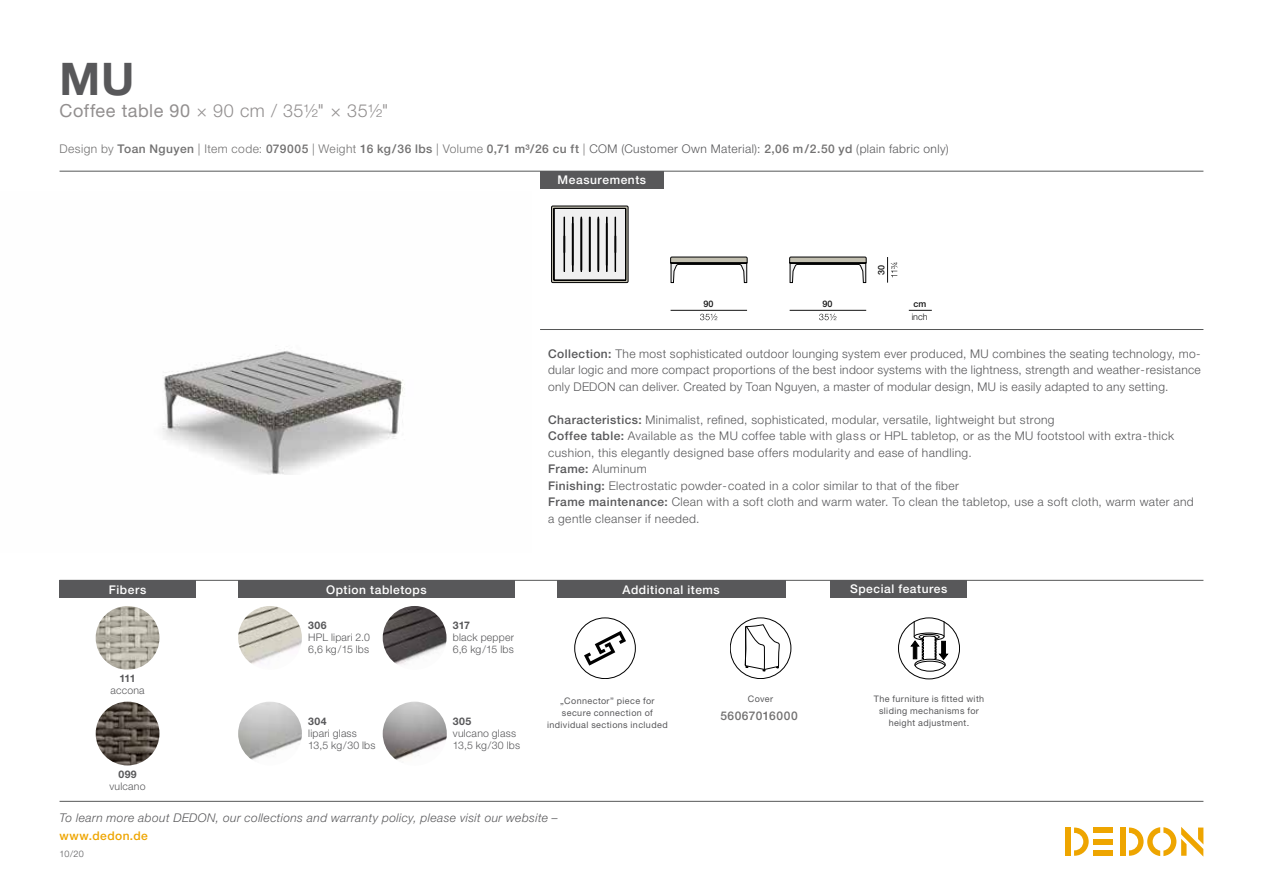
<style>
.page{position:relative;width:1263px;height:893px;background:#fff}
.page>*{position:absolute;margin:0;border:0;box-sizing:border-box;transform-origin:0 0}
.t1{font:700 45px "Helvetica Neue LT";color:#58585a}
.t2{font:300 18px "Helvetica Neue LT";letter-spacing:.025em;color:#928f8f}
.t3{font:300 12px/16.5px "Helvetica Neue LT";letter-spacing:.035em;color:#58585a;text-align:justify}
.t4{font:500 12px "Helvetica Neue LT";letter-spacing:.04em;color:#727171}
.t5{font:italic 300 12px "Helvetica Neue LT";letter-spacing:.035em;color:#58585a}
.t6{font:500 12px "Helvetica Neue LT";letter-spacing:.045em;color:#fff}
.t7{font:500 12px "Helvetica Neue LT";letter-spacing:.035em;color:#eea500}
.t8{font:300 10.5px/12px "Helvetica Neue LT";letter-spacing:.02em;color:#58585a}
.t9{font:700 10.5px "Helvetica Neue LT";letter-spacing:.04em;color:#58585a}
.t10{font:9px/12px "Helvetica Neue LT";letter-spacing:.04em;color:#58585a;text-align:center}
.t11{font:500 9px "Helvetica Neue LT";color:#121212}
.t12{font:300 9px "Helvetica Neue LT";color:#58585a}
.t13{font:300 9px "Helvetica Neue LT";color:#121212}
.s1{font-weight:400}
.s2{font-weight:300}
.s3{font-weight:300;color:#58585a}
.s4{font-weight:500}
</style>
<div class="page">
<div style="left:1120px;top:827px;width:5px;height:29px;background:#eea500"></div>
<div style="left:1094px;top:827px;width:19px;height:6px;background:#eea500"></div>
<div style="left:1094px;top:850px;width:19px;height:6px;background:#eea500"></div>
<div style="left:1094px;top:839px;width:19px;height:5px;background:#eea500"></div>
<svg style="left:1074px;top:827px;width:15px;height:29px"></svg>
<div style="left:1065px;top:827px;width:6px;height:29px;background:#eea500"></div>
<svg style="left:1129px;top:827px;width:74px;height:29px"></svg>
<hr style="left:60px;top:801px;width:1143px;height:1px;background:#565757">
<hr style="left:60px;top:580px;width:1143px;height:1px;background:#565757">
<hr style="left:60px;top:171px;width:1143px;height:1px;background:#565757">
<hr style="left:540px;top:329px;width:663px;height:1px;background:#565757">
<div style="left:540px;top:171px;width:124px;height:17px;background:#58585a"></div>
<div style="left:557px;top:581px;width:228px;height:17px;background:#58585a"></div>
<div style="left:238px;top:580px;width:276px;height:18px;background:#58585a"></div>
<svg style="left:909px;top:310px;width:23px;height:1px"></svg>
<svg style="left:819px;top:314px;width:17px;height:6px"></svg>
<hr style="left:790px;top:310px;width:76px;height:1px;background:#121212">
<svg style="left:887px;top:257px;width:11px;height:26px"></svg>
<svg style="left:700px;top:314px;width:17px;height:6px"></svg>
<hr style="left:671px;top:310px;width:76px;height:1px;background:#121212">
<svg style="left:789px;top:257px;width:77px;height:26px"></svg>
<svg style="left:670px;top:257px;width:77px;height:27px"></svg>
<svg style="left:551px;top:206px;width:77px;height:77px"></svg>
<div style="left:831px;top:580px;width:136px;height:17px;background:#58585a"></div>
<div style="left:898px;top:618px;width:62px;height:61px;border:1px solid #000;border-radius:50%"></div>
<div style="left:914px;top:659px;width:31px;height:12px;border:1px solid #000;border-radius:50%"></div>
<svg style="left:911px;top:621px;width:37px;height:45px"></svg>
<div style="left:730px;top:618px;width:61px;height:61px;border:1px solid #000;border-radius:50%"></div>
<svg style="left:745px;top:624px;width:35px;height:47px"></svg>
<div style="left:574px;top:618px;width:62px;height:61px;border:1px solid #000;border-radius:50%"></div>
<svg style="left:584px;top:631px;width:42px;height:35px"></svg>
<img style="left:162px;top:351px;width:243px;height:124px">
<img style="left:96px;top:702px;width:63px;height:63px;border-radius:32px">
<img style="left:96px;top:606px;width:63px;height:64px;border-radius:32px">
<div style="left:60px;top:580px;width:136px;height:17px;background:#58585a"></div>
<img style="left:238px;top:606px;width:64px;height:64px;border-radius:32px">
<img style="left:383px;top:606px;width:63px;height:64px;border-radius:32px">
<img style="left:238px;top:702px;width:64px;height:63px;border-radius:32px">
<img style="left:383px;top:702px;width:64px;height:64px;border-radius:32px">
<h1 class="t1" style="left:60px;top:51px;width:77px">MU</h1>
<h2 class="t2" style="left:60px;top:100px;width:330px"><span class="s1">Coffee table 90</span> × 90 cm / 35½" × 35½"</h2>
<p class="t4" style="left:60px;top:142px;width:891px"><span class="s2">Design by</span> Toan Nguyen <span class="s2">| Item code:</span> 079005 <span class="s2">| Weight</span> 16 kg/36 lbs <span class="s2">| Volume</span> 0,71 m³/26 cu ft <span class="s2">|</span> <span class="s3">COM (Customer Own Material):</span> 2,06 m/2.50 yd <span class="s3">(plain fabric only)</span></p>
<p class="t6" style="left:558px;top:173px;width:90px">Measurements</p>
<p class="t11" style="left:703px;top:299px;width:12px">90</p>
<p class="t11" style="left:822px;top:299px;width:12px">90</p>
<p class="t11" style="left:876px;top:275px;width:12px;rotate:-90deg">30</p>
<p class="t11" style="left:914px;top:299px;width:14px">cm</p>
<p class="t13" style="left:912px;top:311px;width:18px">inch</p>
<p class="t6" style="left:109px;top:582px;width:39px">Fibers</p>
<p class="t9" style="left:119px;top:672px;width:18px">111</p>
<p class="t8" style="left:110px;top:684px;width:36px">accona</p>
<p class="t9" style="left:118px;top:768px;width:20px">099</p>
<p class="t8" style="left:109px;top:780px;width:38px">vulcano</p>
<p class="t3" style="left:548px;top:345px;width:654px"><span class="s4">Collection:</span> The most sophisticated outdoor lounging system ever produced, MU combines the seating technology, mo&shy;dular logic and more compact proportions of the best indoor systems with the lightness, strength and weather-resistance only DEDON can deliver. Created by Toan Nguyen, a master of modular design, MU is easily adapted to any setting.</p>
<p class="t3" style="left:548px;top:411px;width:647px;text-align:left"><span class="s4">Characteristics:</span> Minimalist, refined, sophisticated, modular, versatile, lightweight but strong<br><span class="s4">Coffee table:</span> Available as the MU coffee table with glass or HPL tabletop, or as the MU footstool with extra-thick cushion, this elegantly designed base offers modularity and ease of handling.<br><span class="s4">Frame:</span> Aluminum<br><span class="s4">Finishing:</span> Electrostatic powder-coated in a color similar to that of the fiber<br><span class="s4">Frame maintenance:</span> Clean with a soft cloth and warm water. To clean the tabletop, use a soft cloth, warm water and a gentle cleanser if needed.</p>
<p class="t6" style="left:326px;top:582px;width:102px">Option tabletops</p>
<p class="t6" style="left:623px;top:582px;width:99px">Additional items</p>
<p class="t9" style="left:308px;top:619px;width:20px">306</p>
<p class="t8" style="left:308px;top:631px;width:63px">HPL lipari 2.0<br>6,6 kg/15 lbs</p>
<p class="t9" style="left:453px;top:619px;width:19px">317</p>
<p class="t8" style="left:453px;top:631px;width:63px">black pepper<br>6,6 kg/15 lbs</p>
<p class="t6" style="left:850px;top:582px;width:99px">Special features</p>
<p class="t9" style="left:308px;top:714px;width:20px">304</p>
<p class="t8" style="left:308px;top:727px;width:69px">lipari glass<br>13,5 kg/30 lbs</p>
<p class="t9" style="left:453px;top:714px;width:20px">305</p>
<p class="t8" style="left:453px;top:727px;width:69px">vulcano glass<br>13,5 kg/30 lbs</p>
<p class="t10" style="left:547px;top:695px;width:122px">„Connector” piece for secure connection of individual sections included</p>
<p class="t10" style="left:748px;top:693px;width:27px">Cover</p>
<p class="t10" style="left:874px;top:693px;width:112px">The furniture is fitted with sliding mechanisms for height adjustment.</p>
<p class="t4" style="left:720px;top:708px;width:79px">56067016000</p>
<p class="t5" style="left:60px;top:811px;width:500px">To learn more about DEDON, our collections and warranty policy, please visit our website –</p>
<p class="t7" style="left:60px;top:829px;width:90px">www.dedon.de</p>
<p class="t12" style="left:60px;top:848px;width:26px">10/20</p>
</div>
